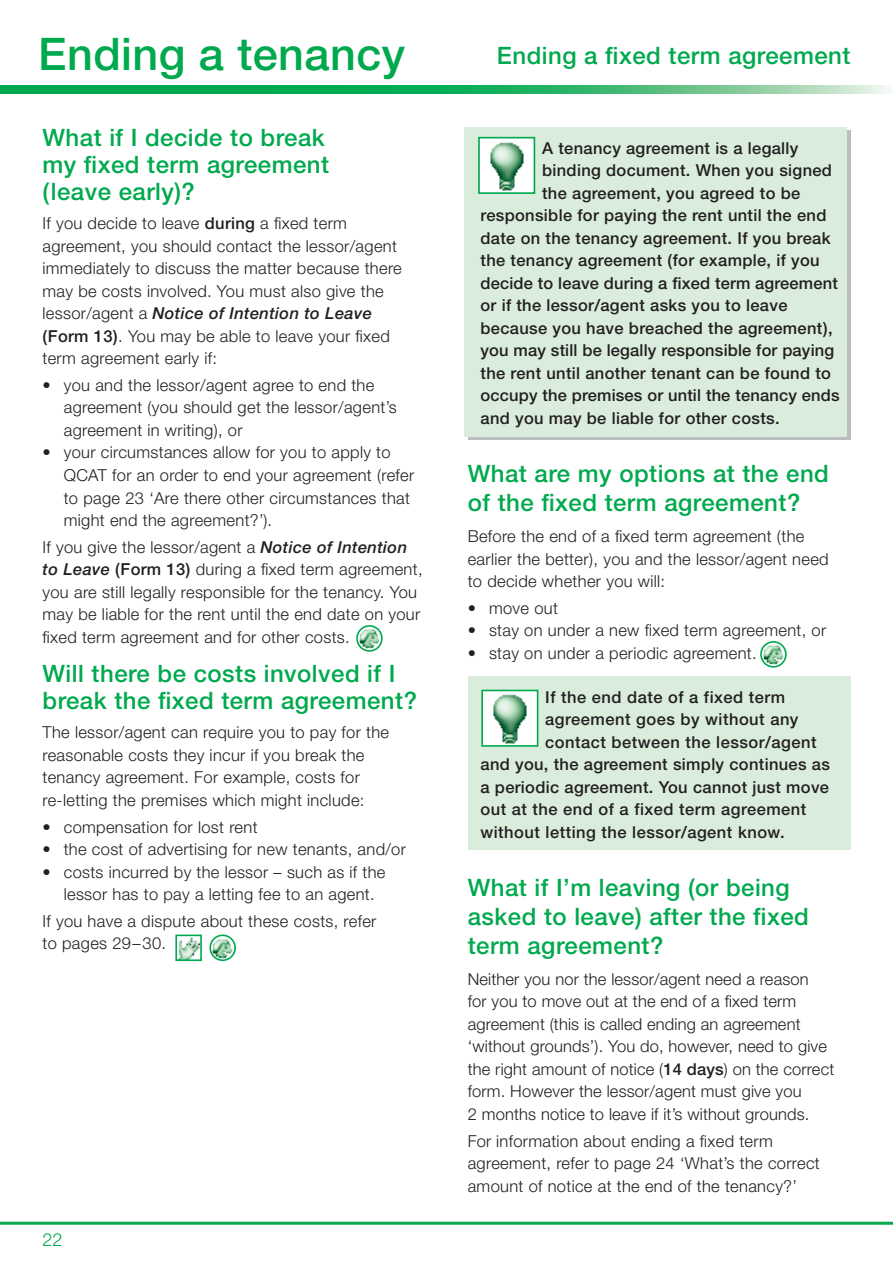
<style>
.page{position:relative;width:893px;height:1263px;background:#fff}
.page>*{position:absolute;margin:0;border:0;box-sizing:border-box;transform-origin:0 0}
.t1{font:500 45px "Helvetica Neue";letter-spacing:.01em;color:#00a94e}
.t2{font:500 24px/27px "Helvetica Neue";letter-spacing:.02em;color:#00a94e}
.t3{font:300 18px "Helvetica Neue";color:#00a94e}
.t4{font:300 16.5px/22.5px "Helvetica Neue";letter-spacing:.02em;color:#231f20}
.t5{font:500 16.5px "Helvetica Neue";letter-spacing:.02em;color:#231f20}
.s1{font-weight:500}
.s2{font-weight:500;font-style:italic}
</style>
<div class="page">
<hr style="left:0;top:1222px;width:893px;height:3px;background:#00a94e">
<svg style="left:0;top:85px;width:890px;height:9px;background:#33b76e"></svg>
<div style="left:468px;top:676px;width:382px;height:173px;background:#daeddd"></div>
<div style="left:482px;top:690px;width:56px;height:56px;background:#fff"></div>
<img style="left:493px;top:694px;width:34px;height:50px">
<div style="left:481px;top:690px;width:57px;height:57px;border:2px solid #00a94e"></div>
<div style="left:465px;top:128px;width:382px;height:309px;background:#daeddd"></div>
<div style="left:479px;top:138px;width:55px;height:55px;background:#fff"></div>
<img style="left:490px;top:142px;width:34px;height:49px">
<div style="left:478px;top:137px;width:57px;height:57px;border:2px solid #00a94e"></div>
<img style="left:178px;top:937px;width:21px;height:21px">
<div style="left:175px;top:934px;width:27px;height:27px;border:2px solid #00a94e"></div>
<img style="left:358px;top:627px;width:23px;height:23px">
<div style="left:356px;top:625px;width:27px;height:27px;border:2px solid #00a94e;border-radius:50%"></div>
<img style="left:211px;top:936px;width:23px;height:24px">
<div style="left:209px;top:934px;width:27px;height:27px;border:2px solid #00a94e;border-radius:50%"></div>
<img style="left:762px;top:642px;width:23px;height:24px">
<div style="left:760px;top:641px;width:27px;height:27px;border:2px solid #00a94e;border-radius:50%"></div>
<h1 class="t1" style="left:38px;top:27px;width:368px">Ending a tenancy</h1>
<h2 class="t2" style="left:497px;top:42px;width:355px">Ending a fixed term agreement</h2>
<h2 class="t2" style="left:43px;top:124px;width:288px">What if I decide to break my fixed term agreement (leave early)?</h2>
<p class="t4" style="left:43px;top:212px;width:361px">If you decide to leave <span class="s1">during</span> a fixed term agreement, you should contact the lessor/agent immediately to discuss the matter because there may be costs involved. You must also give the lessor/agent a <span class="s2">Notice of Intention to Leave </span><span class="s1">(Form 13)</span>. You may be able to leave your fixed term agreement early if:</p>
<p class="t4" style="left:64px;top:373px;width:334px;text-indent:-21px">• you and the lessor/agent agree to end the agreement (you should get the lessor/agent’s agreement in writing), or</p>
<p class="t4" style="left:64px;top:441px;width:352px;text-indent:-21px">• your circumstances allow for you to apply to QCAT for an order to end your agreement (refer to page 23 ‘Are there other circumstances that might end the agreement?’).</p>
<p class="t4" style="left:43px;top:535px;width:382px">If you give the lessor/agent a <span class="s2">Notice of Intention to Leave</span> <span class="s1">(Form 13)</span> during a fixed term agreement, you are still legally responsible for the tenancy. You may be liable for the rent until the end date on your fixed term agreement and for other costs.</p>
<h2 class="t2" style="left:43px;top:660px;width:376px">Will there be costs involved if I break the fixed term agreement?</h2>
<p class="t4" style="left:43px;top:721px;width:348px">The lessor/agent can require you to pay for the reasonable costs they incur if you break the tenancy agreement. For example, costs for re-letting the premises which might include:</p>
<p class="t4" style="left:43px;top:815px;width:217px">• compensation for lost rent</p>
<p class="t4" style="left:43px;top:838px;width:365px">• the cost of advertising for new tenants, and/or</p>
<p class="t4" style="left:64px;top:860px;width:323px;text-indent:-21px">• costs incurred by the lessor – such as if the lessor has to pay a letting fee to an agent.</p>
<p class="t4" style="left:43px;top:909px;width:335px">If you have a dispute about these costs, refer to pages 29–30.</p>
<p class="t3" style="left:43px;top:1229px;width:22px">22</p>
<p class="t5" style="left:542px;top:138px;width:258px">A tenancy agreement is a legally</p>
<p class="t5" style="left:542px;top:160px;width:291px">binding document. When you signed</p>
<p class="t5" style="left:542px;top:183px;width:260px">the agreement, you agreed to be</p>
<p class="t5" style="left:480px;top:205px;width:347px">responsible for paying the rent until the end</p>
<p class="t5" style="left:480px;top:228px;width:352px">date on the tenancy agreement. If you break</p>
<p class="t5" style="left:480px;top:250px;width:341px">the tenancy agreement (for example, if you</p>
<p class="t5" style="left:480px;top:273px;width:359px">decide to leave during a fixed term agreement</p>
<p class="t5" style="left:480px;top:295px;width:308px">or if the lessor/agent asks you to leave</p>
<p class="t5" style="left:480px;top:318px;width:354px">because you have breached the agreement),</p>
<p class="t5" style="left:480px;top:340px;width:355px">you may still be legally responsible for paying</p>
<p class="t5" style="left:480px;top:363px;width:352px">the rent until another tenant can be found to</p>
<p class="t5" style="left:480px;top:385px;width:361px">occupy the premises or until the tenancy ends</p>
<p class="t5" style="left:480px;top:408px;width:301px">and you may be liable for other costs.</p>
<h2 class="t2" style="left:468px;top:459px;width:363px;line-height:28.8px">What are my options at the end of the fixed term agreement?</h2>
<p class="t4" style="left:468px;top:524px;width:362px">Before the end of a fixed term agreement (the earlier the better), you and the lessor/agent need to decide whether you will:</p>
<p class="t4" style="left:468px;top:596px;width:92px">• move out</p>
<p class="t4" style="left:468px;top:619px;width:360px">• stay on under a new fixed term agreement, or</p>
<p class="t4" style="left:468px;top:641px;width:290px">• stay on under a periodic agreement.</p>
<p class="t5" style="left:545px;top:687px;width:241px">If the end date of a fixed term</p>
<p class="t5" style="left:545px;top:709px;width:255px">agreement goes by without any</p>
<p class="t5" style="left:545px;top:732px;width:273px">contact between the lessor/agent</p>
<p class="t5" style="left:480px;top:754px;width:351px">and you, the agreement simply continues as</p>
<p class="t5" style="left:480px;top:777px;width:350px">a periodic agreement. You cannot just move</p>
<p class="t5" style="left:480px;top:799px;width:327px">out at the end of a fixed term agreement</p>
<p class="t5" style="left:480px;top:822px;width:306px">without letting the lessor/agent know.</p>
<h2 class="t2" style="left:468px;top:873px;width:343px;line-height:28.8px">What if I’m leaving (or being asked to leave) after the fixed term agreement?</h2>
<p class="t4" style="left:468px;top:967px;width:368px">Neither you nor the lessor/agent need a reason<br>for you to move out at the end of a fixed term agreement (this is called ending an agreement ‘without grounds’). You do, however, need to give the right amount of notice (<span class="s1">14 days</span>) on the correct form. However the lessor/agent must give you<br>2 months notice to leave if it’s without grounds.</p>
<p class="t4" style="left:468px;top:1129px;width:354px">For information about ending a fixed term agreement, refer to page 24 ‘What’s the correct amount of notice at the end of the tenancy?’</p>
</div>
